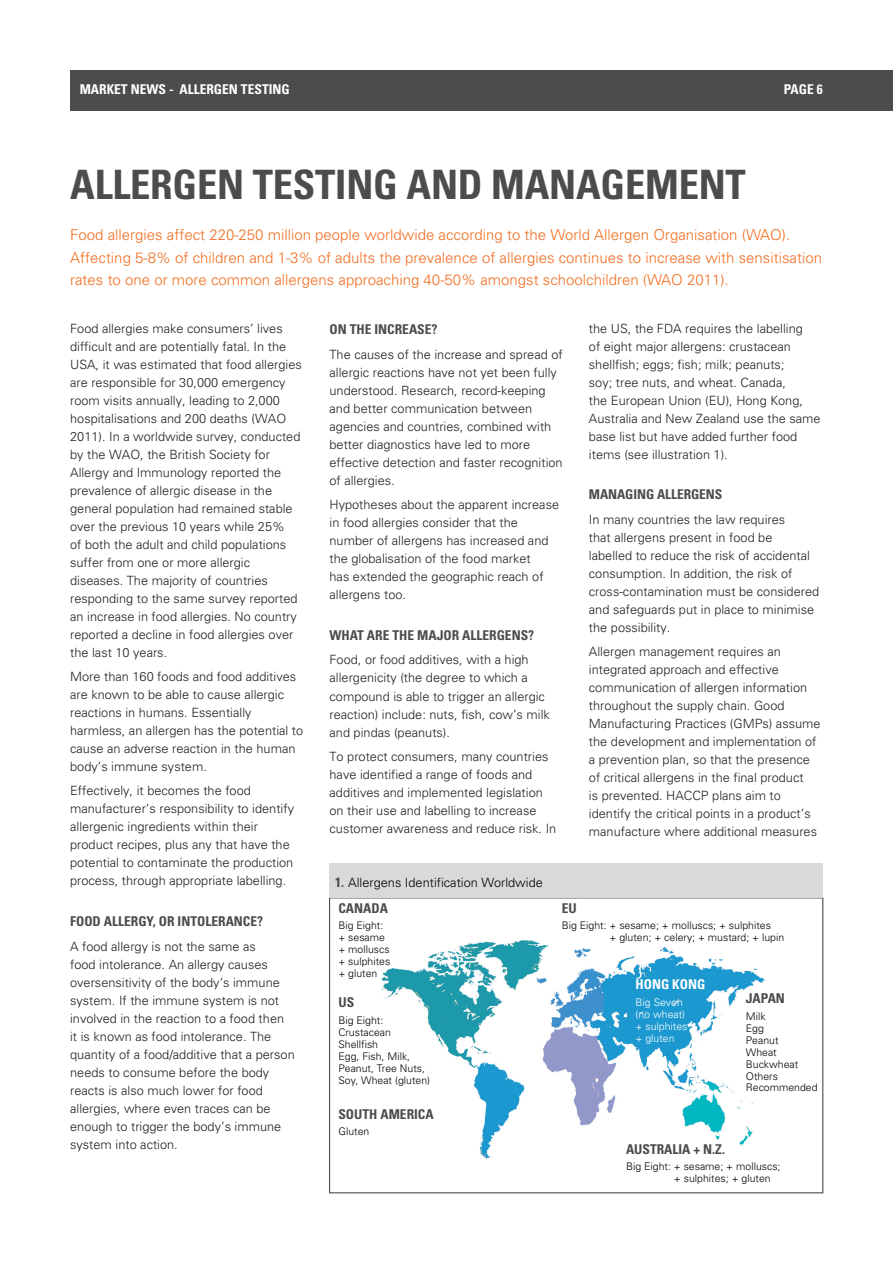
<style>
.page{position:relative;width:893px;height:1263px;background:#fff}
.page>*{position:absolute;margin:0;border:0;box-sizing:border-box;transform-origin:0 0}
.t1{font:700 condensed 40.5px "Univers";letter-spacing:-.005em;color:#4b4c4d}
.t2{font:300 15px/22.5px "Univers";color:#f36e21}
.t3{font:700 condensed 13.5px "Univers";color:#4b4c4d}
.t4{font:700 condensed 13.5px "Univers";color:#fff}
.t5{font:300 12.75px/18px "Univers";color:#231f20}
.t6{font:300 12.75px "Univers";color:#000}
.t7{font:300 10.5px/12px "Univers";color:#000}
.t8{font:300 10.5px/12px "Univers";color:#fff}
.s1{font-weight:700;font-stretch:condensed;font-size:13.5px;color:#4b4c4d}
</style>
<div class="page">
<img style="left:381px;top:940px;width:384px;height:219px">
<div style="left:70px;top:70px;width:823px;height:40px;background:#4b4c4d"></div>
<div style="left:330px;top:864px;width:493px;height:34px;background:#d8d9db"></div>
<p class="t4" style="left:80px;top:81px;width:212px">MARKET NEWS - ALLERGEN TESTING</p>
<p class="t4" style="left:784px;top:81px;width:9px">PAGE</p>
<p class="t4" style="left:817px;top:81px;width:7px">6</p>
<h1 class="t1" style="left:70px;top:159px;width:677px">ALLERGEN TESTING AND MANAGEMENT</h1>
<p class="t2" style="left:70px;top:224px;width:753px">Food allergies affect 220-250 million people worldwide according to the World Allergen Organisation (WAO).<br>Affecting 5-8% of children and 1-3% of adults the prevalence of allergies continues to increase with sensitisation rates to one or more common allergens approaching 40-50% amongst schoolchildren (WAO 2011).</p>
<p class="t5" style="left:70px;top:320px;width:233px">Food allergies make consumers’ lives difficult and are potentially fatal. In the USA, it was estimated that food allergies are responsible for 30,000 emergency room visits annually, leading to 2,000 hospitalisations and 200 deaths (WAO 2011). In a worldwide survey, conducted by the WAO, the British Society for Allergy and Immunology reported the prevalence of allergic disease in the general population had remained stable over the previous 10 years while 25%<br>of both the adult and child populations suffer from one or more allergic diseases. The majority of countries responding to the same survey reported an increase in food allergies. No country reported a decline in food allergies over the last 10 years.</p>
<p class="t5" style="left:70px;top:668px;width:235px">More than 160 foods and food additives are known to be able to cause allergic reactions in humans. Essentially harmless, an allergen has the potential to cause an adverse reaction in the human body’s immune system.</p>
<p class="t5" style="left:70px;top:782px;width:225px">Effectively, it becomes the food manufacturer’s responsibility to identify allergenic ingredients within their product recipes, plus any that have the potential to contaminate the production process, through appropriate labelling.</p>
<p class="t3" style="left:70px;top:913px;width:9px">FOOD</p>
<p class="t3" style="left:104px;top:913px;width:9px">ALLERGY</p>
<p class="t3" style="left:153px;top:913px;width:33px">, OR INTOLERANCE</p>
<p class="t3" style="left:257px;top:913px;width:7px">?</p>
<p class="t5" style="left:70px;top:938px;width:226px">A food allergy is not the same as<br>food intolerance. An allergy causes oversensitivity of the body’s immune system. If the immune system is not involved in the reaction to a food then<br>it is known as food intolerance. The quantity of a food/additive that a person needs to consume before the body reacts is also much lower for food allergies, where even traces can be enough to trigger the body’s immune system into action.</p>
<p class="t5" style="left:589px;top:320px;width:233px">the US, the FDA requires the labelling<br>of eight major allergens: crustacean shellfish; eggs; fish; milk; peanuts;<br>soy; tree nuts, and wheat. Canada,<br>the European Union (EU), Hong Kong, Australia and New Zealand use the same base list but have added further food items (see illustration 1).</p>
<p class="t3" style="left:589px;top:486px;width:9px">MANAGING</p>
<p class="t3" style="left:657px;top:486px;width:9px">ALLERGENS</p>
<p class="t5" style="left:589px;top:510px;width:232px">In many countries the law requires<br>that allergens present in food be<br>labelled to reduce the risk of accidental consumption. In addition, the risk of cross-contamination must be considered and safeguards put in place to minimise the possibility.</p>
<p class="t5" style="left:589px;top:642px;width:233px">Allergen management requires an integrated approach and effective communication of allergen information throughout the supply chain. Good Manufacturing Practices (GMPs) assume the development and implementation of a prevention plan, so that the presence of critical allergens in the final product<br>is prevented. HACCP plans aim to identify the critical points in a product’s manufacture where additional measures</p>
<p class="t3" style="left:330px;top:321px;width:53px">ON THE INCREASE</p>
<p class="t3" style="left:432px;top:321px;width:7px">?</p>
<p class="t5" style="left:330px;top:345px;width:235px">The causes of the increase and spread of allergic reactions have not yet been fully understood. Research, record-keeping and better communication between agencies and countries, combined with better diagnostics have led to more effective detection and faster recognition of allergies.</p>
<p class="t5" style="left:330px;top:495px;width:231px">Hypotheses about the apparent increase in food allergies consider that the number of allergens has increased and the globalisation of the food market<br>has extended the geographic reach of allergens too.</p>
<p class="t3" style="left:330px;top:627px;width:46px">WHAT ARE</p>
<p class="t3" style="left:392px;top:627px;width:78px">THE MAJOR ALLERGENS</p>
<p class="t3" style="left:528px;top:627px;width:7px">?</p>
<p class="t5" style="left:330px;top:651px;width:222px">Food, or food additives, with a high allergenicity (the degree to which a compound is able to trigger an allergic reaction) include: nuts, fish, cow’s milk and pindas (peanuts).</p>
<p class="t5" style="left:330px;top:747px;width:228px">To protect consumers, many countries have identified a range of foods and additives and implemented legislation on their use and labelling to increase customer awareness and reduce risk. In</p>
<p class="t6" style="left:335px;top:875px;width:209px"><span class="s1">1.</span> Allergens Identification Worldwide</p>
<p class="t3" style="left:338px;top:900px;width:51px">CANADA</p>
<p class="t7" style="left:338px;top:920px;width:53px">Big Eight: + sesame + molluscs + sulphites + gluten</p>
<p class="t3" style="left:562px;top:900px;width:8px">EU</p>
<p class="t7" style="left:609px;top:920px;width:176px;text-indent:-48px">Big Eight: + sesame; + molluscs; + sulphites<br>+ gluten; + celery; + mustard; + lupin</p>
<p class="t4" style="left:636px;top:975px;width:71px">HONG KONG</p>
<p class="t8" style="left:636px;top:996px;width:53px">Big Seven (no wheat) + sulphites + gluten</p>
<p class="t3" style="left:746px;top:990px;width:41px">JAPAN</p>
<p class="t7" style="left:746px;top:1010px;width:54px">Milk<br>Egg<br>Peanut<br>Wheat<br>Buckwheat<br>Others</p>
<p class="t7" style="left:746px;top:1081px;width:73px">Recommended</p>
<p class="t3" style="left:338px;top:993px;width:9px">US</p>
<p class="t7" style="left:338px;top:1014px;width:93px">Big Eight:<br>Crustacean<br>Shellfish<br>Egg, Fish, Milk,<br>Peanut, Tree Nuts,<br>Soy, Wheat (gluten)</p>
<p class="t3" style="left:338px;top:1106px;width:97px">SOUTH AMERICA</p>
<p class="t7" style="left:338px;top:1126px;width:32px">Gluten</p>
<p class="t3" style="left:626px;top:1141px;width:100px">AUSTRALIA + N.Z.</p>
<p class="t7" style="left:674px;top:1161px;width:108px;text-indent:-48px">Big Eight: + sesame; + molluscs; + sulphites; + gluten</p>
</div>
